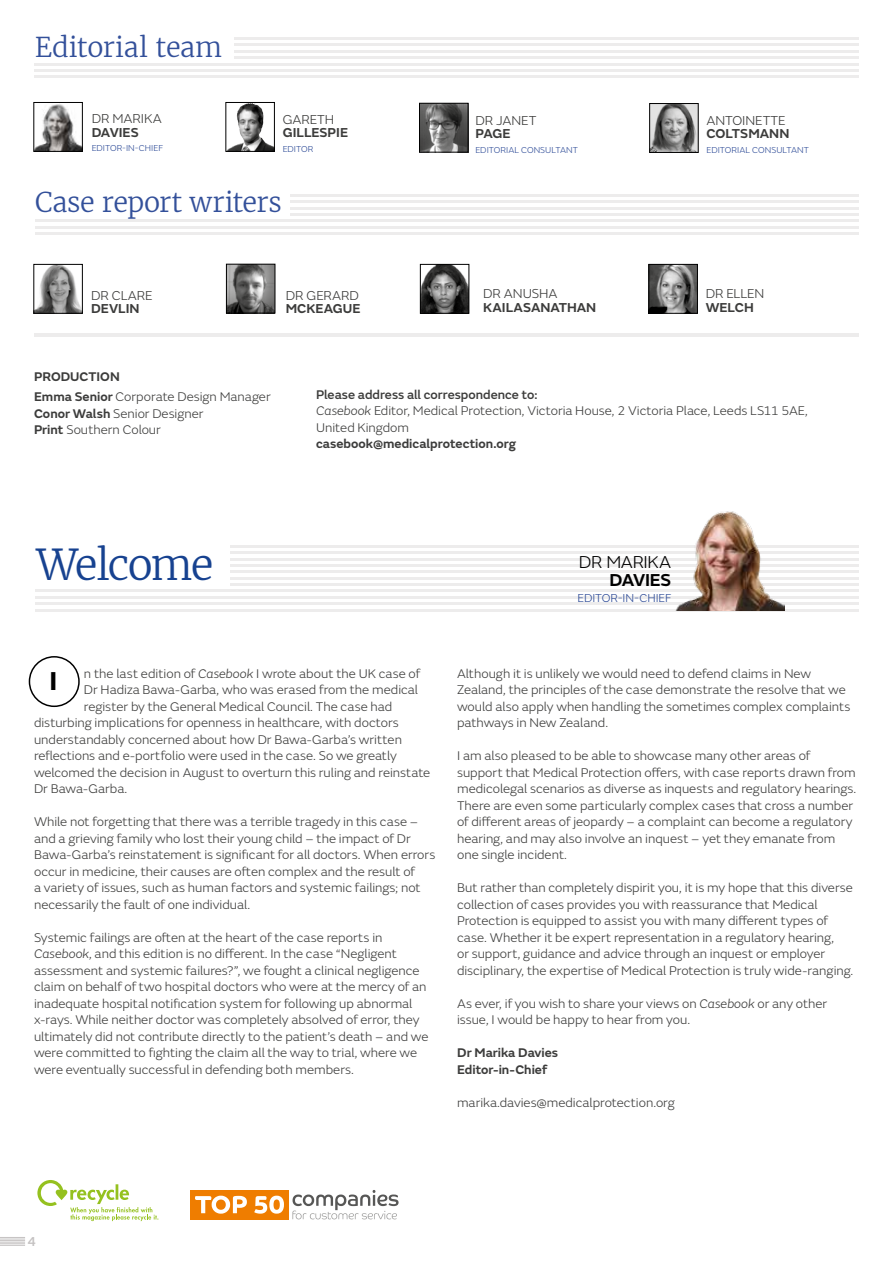
<style>
.page{position:relative;width:893px;height:1263px;background:#fff}
.page>*{position:absolute;margin:0;border:0;box-sizing:border-box;transform-origin:0 0}
.t1{font:300 42px "Merriweather";letter-spacing:-.04em;color:#174290}
.Contents_contacts{font:300 27px "Merriweather";letter-spacing:-.015em;color:#33509a}
.Ed_board_section_hea{font:300 27px "Merriweather";letter-spacing:-.01em;color:#33509a}
.Drop_cap{font:700 27px "FS Emeric";color:#000}
.Body{font:300 18px/18px "FS Emeric";letter-spacing:-.02em;color:#000;text-align:right}
.Body-2{font:300 13.5px/13.5px "FS Emeric";letter-spacing:-.005em;color:#3c3c3b}
.Body-3{font:600 13.5px/13.5px "FS Emeric";letter-spacing:-.005em;color:#3c3c3b}
.t2{font:500 13.5px "FS Emeric";color:#c5c2c2}
.Body-4{font:300 13.2px/16.5px "FS Emeric";color:#3c3c3b}
.Contents_contacts-2{font:300 13.2px/16.5px "FS Emeric";color:#3c3c3b}
.Contents_contacts-3{font:600 13.2px "FS Emeric";color:#3c3c3b}
.Body-5{font:600 13.2px/16.5px "FS Emeric";color:#3c3c3b}
.Ed_board_section_hea-2{font:600 13.2px "FS Emeric";letter-spacing:.005em;color:#3c3c3b}
.Body-6{font:300 12px "FS Emeric";letter-spacing:-.005em;color:#33509a}
.Body-7{font:300 9px "FS Emeric";letter-spacing:.005em;color:#33509a}
.s1{font-weight:600}
.s2{font-weight:300}
.s3{font-weight:500}
.s4{font-style:italic}
</style>
<div class="page">
<svg style="left:0;top:1237px;width:25px;height:9px"></svg>
<div style="left:190px;top:1190px;width:98px;height:29px;background:#ef7d00"></div>
<svg style="left:292px;top:1190px;width:107px;height:29px"></svg>
<svg style="left:195px;top:1196px;width:52px;height:18px"></svg>
<svg style="left:254px;top:1196px;width:30px;height:17px"></svg>
<div style="left:29px;top:656px;width:51px;height:51px;border:2px solid #000;border-radius:50%"></div>
<svg style="left:37px;top:1180px;width:121px;height:41px"></svg>
<img style="left:36px;top:104px;width:45px;height:46px">
<div style="left:34px;top:102px;width:49px;height:50px;border:1px solid #000"></div>
<img style="left:237px;top:104px;width:15px;height:17px">
<div style="left:226px;top:102px;width:49px;height:50px;border:1px solid #000"></div>
<img style="left:421px;top:105px;width:45px;height:45px">
<div style="left:419px;top:103px;width:49px;height:49px;border:1px solid #000"></div>
<img style="left:651px;top:105px;width:45px;height:46px">
<div style="left:649px;top:103px;width:49px;height:50px;border:1px solid #000"></div>
<hr style="left:290px;top:194px;width:569px;height:3px;background:#edecec">
<hr style="left:235px;top:37px;width:624px;height:3px;background:#edecec">
<hr style="left:231px;top:545px;width:628px;height:3px;background:#edecec">
<hr style="left:290px;top:200px;width:569px;height:3px;background:#edecec">
<hr style="left:235px;top:43px;width:624px;height:3px;background:#edecec">
<hr style="left:231px;top:551px;width:628px;height:3px;background:#edecec">
<hr style="left:290px;top:207px;width:569px;height:3px;background:#edecec">
<hr style="left:235px;top:50px;width:624px;height:3px;background:#edecec">
<hr style="left:231px;top:558px;width:628px;height:2px;background:#edecec">
<hr style="left:290px;top:213px;width:569px;height:3px;background:#edecec">
<hr style="left:235px;top:56px;width:624px;height:3px;background:#edecec">
<hr style="left:231px;top:564px;width:628px;height:3px;background:#edecec">
<hr style="left:35px;top:219px;width:824px;height:3px;background:#edecec">
<hr style="left:34px;top:63px;width:825px;height:2px;background:#edecec">
<hr style="left:231px;top:570px;width:628px;height:3px;background:#edecec">
<hr style="left:35px;top:226px;width:824px;height:3px;background:#edecec">
<hr style="left:34px;top:69px;width:825px;height:3px;background:#edecec">
<hr style="left:231px;top:577px;width:628px;height:3px;background:#edecec">
<hr style="left:35px;top:232px;width:824px;height:3px;background:#edecec">
<hr style="left:35px;top:333px;width:824px;height:4px;background:#edecec">
<hr style="left:34px;top:75px;width:825px;height:3px;background:#edecec">
<hr style="left:231px;top:583px;width:628px;height:3px;background:#edecec">
<hr style="left:35px;top:589px;width:824px;height:3px;background:#edecec">
<hr style="left:35px;top:596px;width:824px;height:3px;background:#edecec">
<hr style="left:35px;top:602px;width:824px;height:3px;background:#edecec">
<hr style="left:35px;top:609px;width:824px;height:3px;background:#edecec">
<img style="left:674px;top:511px;width:111px;height:100px">
<img style="left:651px;top:266px;width:45px;height:45px">
<div style="left:649px;top:264px;width:49px;height:49px;border:1px solid #000"></div>
<img style="left:36px;top:266px;width:45px;height:45px">
<div style="left:34px;top:264px;width:49px;height:49px;border:1px solid #000"></div>
<img style="left:422px;top:266px;width:45px;height:45px">
<div style="left:420px;top:264px;width:49px;height:49px;border:1px solid #000"></div>
<img style="left:228px;top:266px;width:45px;height:45px">
<div style="left:226px;top:264px;width:49px;height:49px;border:1px solid #000"></div>
<p class="Ed_board_section_hea" style="left:35px;top:30px;width:189px">Editorial team</p>
<p class="Body-2" style="left:92px;top:111px;width:72px">DR MARIKA<br><span class="s1">DAVIES</span></p>
<p class="Body-7" style="left:92px;top:142px;width:73px">EDITOR-IN-CHIEF</p>
<p class="Body-3" style="left:283px;top:111px;width:67px"><span class="s2">GARETH<br></span>GILLESPIE</p>
<p class="Body-7" style="left:283px;top:143px;width:32px">EDITOR</p>
<p class="Contents_contacts" style="left:35px;top:184px;width:248px">Case report writers</p>
<p class="Body-2" style="left:475px;top:113px;width:62px">DR JANET<br><span class="s1">PAGE</span></p>
<p class="Body-7" style="left:475px;top:144px;width:104px">EDITORIAL CONSULTANT</p>
<p class="Body-2" style="left:706px;top:113px;width:84px">ANTOINETTE<br><span class="s1">COLTSMANN</span></p>
<p class="Body-7" style="left:706px;top:144px;width:104px">EDITORIAL CONSULTANT</p>
<p class="Body-2" style="left:91px;top:288px;width:63px">DR CLARE<br><span class="s1">DEVLIN</span></p>
<p class="Body-3" style="left:483px;top:286px;width:115px"><span class="s2">DR ANUSHA<br></span>KAILASANATHAN</p>
<p class="Body-2" style="left:706px;top:286px;width:60px">DR ELLEN<br><span class="s1">WELCH</span></p>
<p class="Body-2" style="left:286px;top:288px;width:76px">DR GERARD<br><span class="s1">MCKEAGUE</span></p>
<p class="Ed_board_section_hea-2" style="left:34px;top:366px;width:87px">PRODUCTION</p>
<p class="Contents_contacts-2" style="left:34px;top:388px;width:238px"><span class="s1">Emma Senior</span> Corporate Design Manager</p>
<p class="Contents_contacts-2" style="left:34px;top:405px;width:171px"><span class="s1">Conor Walsh</span> Senior Designer</p>
<p class="Contents_contacts-2" style="left:34px;top:421px;width:128px"><span class="s1">Print</span> Southern Colour</p>
<p class="Contents_contacts-2" style="left:316px;top:385px;width:493px"><span class="s3">Please address all correspondence to:<br></span><span class="s4">Casebook</span> Editor, Medical Protection, Victoria House, 2 Victoria Place, Leeds LS11 5AE,<br>United Kingdom</p>
<p class="Contents_contacts-3" style="left:316px;top:434px;width:202px">casebook@medicalprotection.org</p>
<p class="t1" style="left:37px;top:537px;width:178px">Welcome</p>
<p class="Body" style="left:579px;top:552px;width:94px">DR MARIKA<br><span class="s1">DAVIES</span></p>
<p class="Body-6" style="left:578px;top:590px;width:95px">EDITOR-IN-CHIEF</p>
<p class="Body-4" style="left:84px;top:664px;width:338px">n the last edition of <span class="s4">Casebook</span> I wrote about the UK case of</p>
<p class="Body-4" style="left:84px;top:681px;width:336px">Dr Hadiza Bawa-Garba, who was erased from the medical</p>
<p class="Body-4" style="left:84px;top:697px;width:310px">register by the General Medical Council. The case had</p>
<p class="Body-4" style="left:34px;top:714px;width:366px">disturbing implications for openness in healthcare, with doctors</p>
<p class="Body-4" style="left:34px;top:730px;width:369px">understandably concerned about how Dr Bawa-Garba’s written</p>
<p class="Body-4" style="left:34px;top:747px;width:364px">reflections and e-portfolio were used in the case. So we greatly</p>
<p class="Body-4" style="left:34px;top:763px;width:398px">welcomed the decision in August to overturn this ruling and reinstate</p>
<p class="Body-4" style="left:34px;top:780px;width:95px">Dr Bawa-Garba.</p>
<p class="Body-4" style="left:34px;top:813px;width:403px">While not forgetting that there was a terrible tragedy in this case – and a grieving family who lost their young child – the impact of Dr Bawa-Garba’s reinstatement is significant for all doctors. When errors occur in medicine, their causes are often complex and the result of<br>a variety of issues, such as human factors and systemic failings; not necessarily the fault of one individual.</p>
<p class="Body-4" style="left:34px;top:928px;width:396px">Systemic failings are often at the heart of the case reports in <span class="s4">Casebook</span>, and this edition is no different. In the case “Negligent assessment and systemic failures?”, we fought a clinical negligence claim on behalf of two hospital doctors who were at the mercy of an inadequate hospital notification system for following up abnormal x-rays. While neither doctor was completely absolved of error, they ultimately did not contribute directly to the patient’s death – and we were committed to fighting the claim all the way to trial, where we were eventually successful in defending both members.</p>
<p class="Drop_cap" style="left:50px;top:659px;width:9px">I</p>
<p class="Body-4" style="left:457px;top:664px;width:395px">Although it is unlikely we would need to defend claims in New Zealand, the principles of the case demonstrate the resolve that we would also apply when handling the sometimes complex complaints pathways in New Zealand.</p>
<p class="Body-4" style="left:457px;top:747px;width:401px">I am also pleased to be able to showcase many other areas of support that Medical Protection offers, with case reports drawn from medicolegal scenarios as diverse as inquests and regulatory hearings.<br>There are even some particularly complex cases that cross a number of different areas of jeopardy – a complaint can become a regulatory hearing, and may also involve an inquest – yet they emanate from one single incident.</p>
<p class="Body-4" style="left:457px;top:879px;width:398px">But rather than completely dispirit you, it is my hope that this diverse collection of cases provides you with reassurance that Medical Protection is equipped to assist you with many different types of case. Whether it be expert representation in a regulatory hearing,<br>or support, guidance and advice through an inquest or employer disciplinary, the expertise of Medical Protection is truly wide-ranging.</p>
<p class="Body-4" style="left:457px;top:994px;width:372px">As ever, if you wish to share your views on <span class="s4">Casebook</span> or any other issue, I would be happy to hear from you.</p>
<p class="Body-5" style="left:457px;top:1043px;width:103px">Dr Marika Davies<br>Editor-in-Chief</p>
<p class="Body-4" style="left:457px;top:1093px;width:219px">marika.davies@medicalprotection.org</p>
<p class="t2" style="left:28px;top:1231px;width:10px">4</p>
</div>
